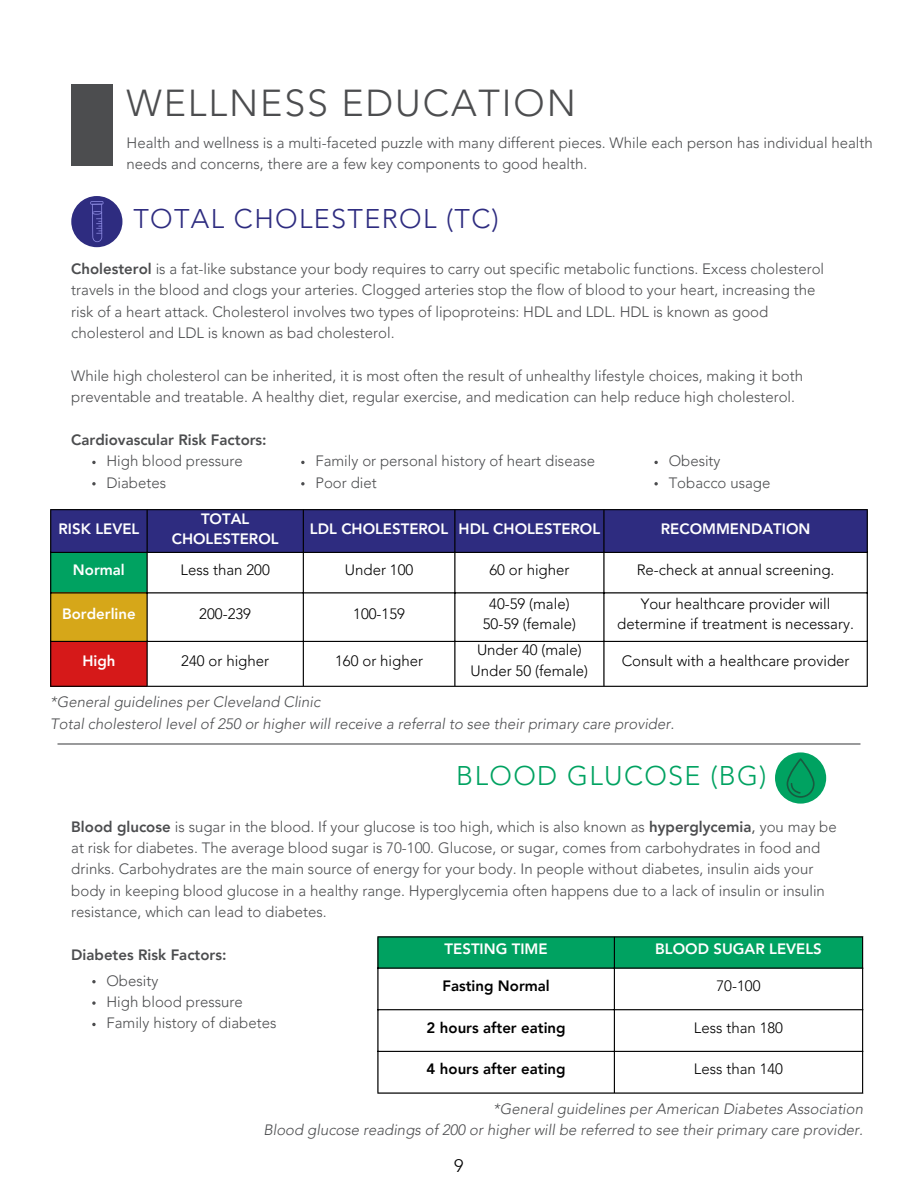
<style>
.page{position:relative;width:918px;height:1188px;background:#fff}
.page>*{position:absolute;margin:0;border:0;box-sizing:border-box;transform-origin:0 0}
.t1{font:300 37.5px "Avenir LT Pro";letter-spacing:.05em;color:#4c4d4f}
.t2{font:300 27px "Avenir LT Pro";letter-spacing:.05em;color:#2e2c80}
.t3{font:300 27px "Avenir LT Pro";letter-spacing:.05em;color:#00a261}
.t4{font:300 18px "Avenir LT Pro";color:#000}
.t5{font:300 15px/21.3px "Avenir LT Pro";color:#4c4d4f}
.t6{font:300 15px/20.2px "Avenir LT Pro";color:#000;text-align:center}
.t7{font:italic 300 15px "Avenir LT Pro";color:#4c4d4f}
.t8{font:800 15px/20.2px "Avenir LT Pro";color:#fff;text-align:center}
.t9{font:800 15px "Avenir LT Pro";color:#000}
.t10{font:800 15px "Avenir LT Pro";color:#4c4d4f}
.s1{font-weight:800}
.s2{font-weight:400}
</style>
<div class="page">
<div style="left:71px;top:196px;width:51px;height:51px;background:#2e2c80;border-radius:50%"></div>
<svg style="left:90px;top:201px;width:14px;height:41px"></svg>
<div style="left:51px;top:510px;width:816px;height:42px;background:#2e2c80"></div>
<div style="left:50px;top:552px;width:97px;height:41px;background:#00a261"></div>
<div style="left:50px;top:593px;width:97px;height:49px;background:#d6a719"></div>
<div style="left:50px;top:641px;width:97px;height:46px;background:#d61919"></div>
<hr style="left:50px;top:510px;width:1px;height:176px;background:#000">
<hr style="left:147px;top:510px;width:1px;height:176px;background:#000">
<hr style="left:303px;top:510px;width:1px;height:176px;background:#000">
<hr style="left:454px;top:510px;width:1px;height:176px;background:#000">
<hr style="left:603px;top:510px;width:2px;height:176px;background:#000">
<hr style="left:867px;top:510px;width:1px;height:176px;background:#000">
<hr style="left:50px;top:509px;width:818px;height:1px;background:#000">
<hr style="left:50px;top:552px;width:818px;height:1px;background:#000">
<hr style="left:50px;top:592px;width:818px;height:1px;background:#000">
<hr style="left:50px;top:641px;width:818px;height:1px;background:#000">
<hr style="left:50px;top:686px;width:818px;height:1px;background:#000">
<div style="left:379px;top:937px;width:483px;height:31px;background:#00a261"></div>
<hr style="left:377px;top:937px;width:2px;height:155px;background:#000">
<hr style="left:614px;top:937px;width:1px;height:155px;background:#000">
<hr style="left:862px;top:937px;width:1px;height:155px;background:#000">
<hr style="left:377px;top:936px;width:486px;height:1px;background:#000">
<hr style="left:377px;top:968px;width:486px;height:1px;background:#000">
<hr style="left:377px;top:1009px;width:486px;height:1px;background:#000">
<hr style="left:377px;top:1051px;width:486px;height:1px;background:#000">
<hr style="left:377px;top:1092px;width:486px;height:2px;background:#000">
<div style="left:775px;top:752px;width:51px;height:52px;background:#00a261;border-radius:50%"></div>
<svg style="left:787px;top:758px;width:28px;height:40px"></svg>
<div style="left:71px;top:85px;width:41px;height:81px;background:#4c4d4f"></div>
<hr style="left:58px;top:743px;width:802px;height:2px;background:#4c4d4f">
<svg style="left:92px;top:461px;width:4px;height:3px"></svg>
<svg style="left:92px;top:482px;width:4px;height:3px"></svg>
<svg style="left:301px;top:461px;width:4px;height:3px"></svg>
<svg style="left:301px;top:482px;width:4px;height:3px"></svg>
<svg style="left:92px;top:980px;width:4px;height:3px"></svg>
<svg style="left:92px;top:1001px;width:4px;height:4px"></svg>
<svg style="left:92px;top:1023px;width:4px;height:3px"></svg>
<svg style="left:654px;top:461px;width:4px;height:3px"></svg>
<svg style="left:654px;top:482px;width:4px;height:3px"></svg>
<p class="t1" style="left:127px;top:88px;width:451px">WELLNESS EDUCATION</p>
<p class="t5" style="left:127px;top:133px;width:748px">Health and wellness is a multi-faceted puzzle with many different pieces. While each person has individual health needs and concerns, there are a few key components to good health.</p>
<p class="t2" style="left:133px;top:208px;width:367px">TOTAL CHOLESTEROL (TC)</p>
<p class="t5" style="left:71px;top:259px;width:754px"><span class="s1">Cholesterol</span> is a fat-like substance your body requires to carry out specific metabolic functions. Excess cholesterol travels in the blood and clogs your arteries. Clogged arteries stop the flow of blood to your heart, increasing the risk of a heart attack. Cholesterol involves two types of lipoproteins: HDL and LDL. HDL is known as good cholesterol and LDL is known as bad cholesterol.</p>
<p class="t5" style="left:71px;top:366px;width:733px">While high cholesterol can be inherited, it is most often the result of unhealthy lifestyle choices, making it both preventable and treatable. A healthy diet, regular exercise, and medication can help reduce high cholesterol.</p>
<p class="t10" style="left:71px;top:434px;width:197px">Cardiovascular Risk Factors:</p>
<p class="t5" style="left:106px;top:452px;width:138px">High blood pressure</p>
<p class="t5" style="left:106px;top:473px;width:61px">Diabetes</p>
<p class="t5" style="left:315px;top:452px;width:281px">Family or personal history of heart disease</p>
<p class="t5" style="left:315px;top:473px;width:63px">Poor diet</p>
<p class="t5" style="left:669px;top:452px;width:53px">Obesity</p>
<p class="t5" style="left:669px;top:473px;width:103px">Tobacco usage</p>
<h1 class="t8" style="left:59px;top:520px;width:82px">RISK LEVEL</h1>
<p class="t8" style="left:172px;top:510px;width:108px">TOTAL<br>CHOLESTEROL</p>
<p class="t8" style="left:310px;top:520px;width:140px">LDL CHOLESTEROL</p>
<h2 class="t8" style="left:459px;top:520px;width:143px">HDL CHOLESTEROL</h2>
<p class="t8" style="left:661px;top:520px;width:151px">RECOMMENDATION</p>
<p class="t8" style="left:73px;top:562px;width:53px">Normal</p>
<h3 class="t6" style="left:181px;top:562px;width:91px">Less than 200</h3>
<p class="t6" style="left:345px;top:562px;width:70px">Under 100</p>
<p class="t6" style="left:489px;top:562px;width:82px">60 or higher</p>
<p class="t6" style="left:637px;top:562px;width:199px">Re-check at annual screening.</p>
<p class="t8" style="left:62px;top:605px;width:75px">Borderline</p>
<p class="t6" style="left:199px;top:605px;width:53px">200-239</p>
<p class="t6" style="left:353px;top:605px;width:53px">100-159</p>
<p class="t6" style="left:489px;top:595px;width:82px">40-59 (male)</p>
<p class="t6" style="left:483px;top:616px;width:95px">50-59 (female)</p>
<p class="t6" style="left:617px;top:595px;width:238px">Your healthcare provider will determine if treatment is necessary.</p>
<p class="t8" style="left:82px;top:652px;width:35px">High</p>
<p class="t6" style="left:181px;top:652px;width:89px">240 or higher</p>
<p class="t6" style="left:335px;top:652px;width:89px">160 or higher</p>
<p class="t6" style="left:477px;top:642px;width:106px">Under 40 (male)</p>
<p class="t6" style="left:471px;top:662px;width:119px">Under 50 (female)</p>
<p class="t6" style="left:622px;top:652px;width:229px">Consult with a healthcare provider</p>
<h2 class="t7" style="left:50px;top:696px;width:272px">*General guidelines per Cleveland Clinic</h2>
<p class="t7" style="left:50px;top:717px;width:626px">Total cholesterol level of 250 or higher will receive a referral to see their primary care provider.</p>
<h3 class="t3" style="left:456px;top:764px;width:312px">BLOOD GLUCOSE (BG)</h3>
<p class="t5" style="left:71px;top:817px;width:767px"><span class="s1">Blood glucose</span> is sugar in the blood. If your glucose is too high, which is also known as <span class="s1">hyperglycemia</span><span class="s2">,</span> you may be at risk for diabetes. The average blood sugar is 70-100. Glucose, or sugar, comes from carbohydrates in food and drinks. Carbohydrates are the main source of energy for your body. In people without diabetes, insulin aids your body in keeping blood glucose in a healthy range. Hyperglycemia often happens due to a lack of insulin or insulin resistance, which can lead to diabetes.</p>
<p class="t10" style="left:71px;top:948px;width:157px">Diabetes Risk Factors:</p>
<p class="t5" style="left:106px;top:971px;width:53px">Obesity</p>
<p class="t5" style="left:106px;top:993px;width:138px">High blood pressure</p>
<p class="t5" style="left:106px;top:1014px;width:171px">Family history of diabetes</p>
<p class="t8" style="left:445px;top:940px;width:105px">TESTING TIME</p>
<p class="t8" style="left:655px;top:940px;width:168px">BLOOD SUGAR LEVELS</p>
<p class="t9" style="left:442px;top:980px;width:109px">Fasting Normal</p>
<p class="t6" style="left:717px;top:977px;width:45px">70-100</p>
<p class="t9" style="left:427px;top:1021px;width:141px">2 hours after eating</p>
<p class="t6" style="left:694px;top:1019px;width:91px">Less than 180</p>
<p class="t9" style="left:427px;top:1063px;width:141px">4 hours after eating</p>
<p class="t6" style="left:694px;top:1060px;width:91px">Less than 140</p>
<p class="t7" style="left:493px;top:1103px;width:371px">*General guidelines per American Diabetes Association</p>
<p class="t7" style="left:263px;top:1124px;width:601px">Blood glucose readings of 200 or higher will be referred to see their primary care provider.</p>
<p class="t4" style="left:454px;top:1158px;width:11px">9</p>
</div>
